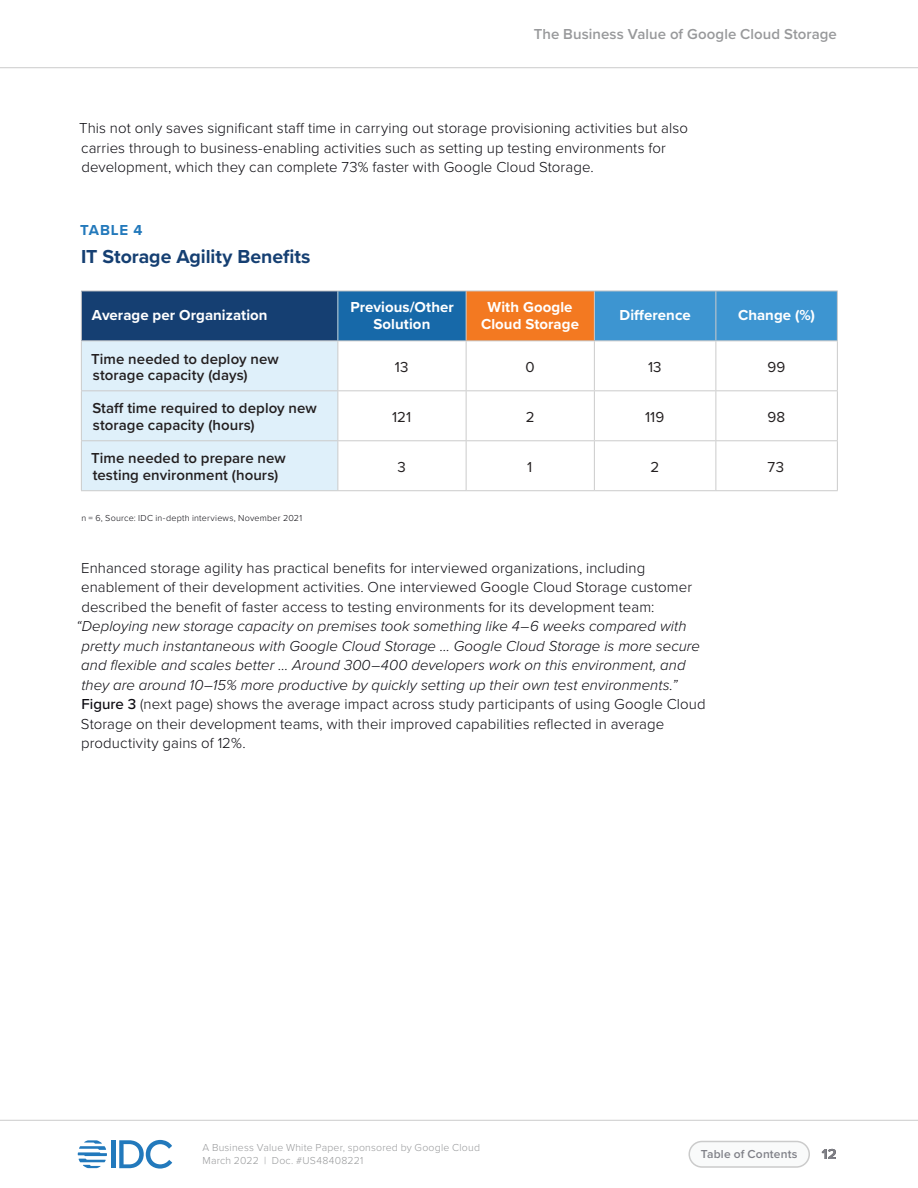
<style>
.page{position:relative;width:918px;height:1188px;background:#fff}
.page>*{position:absolute;margin:0;border:0;box-sizing:border-box;transform-origin:0 0}
.Table_2_-_Figure_Tab{font:700 19.5px "Proxima Nova";letter-spacing:-.005em;color:#153f72}
.Text{font:300 15px/19.5px "Proxima Nova";letter-spacing:.005em;color:#0b0a10}
.Text-2{font:italic 300 15px "Proxima Nova";letter-spacing:.005em;color:#0b0a10}
.Table_4_-_Subtitles{font:600 15px/16.5px "Proxima Nova";letter-spacing:.005em;color:#231f20}
.Table_3_-_Subtitles{font:700 15px/16.5px "Proxima Nova";letter-spacing:.005em;color:#fff;text-align:center}
.t1{font:600 15px "Proxima Nova";letter-spacing:.005em;color:#98999b}
.Table_5_-_Text_cente{font:15px "Proxima Nova";letter-spacing:.01em;color:#231f20}
.Table_1_-_Figure_Tab{font:700 15px "Proxima Nova";letter-spacing:.05em;color:#2379bb}
.t2{font:700 15px "Proxima Nova";color:#231f20}
.t3{font:600 12px "Proxima Nova";letter-spacing:.015em;color:#808188}
.t4{font:300 10.5px/13.5px "Proxima Nova";letter-spacing:.02em;color:#98999b}
.Note_Source{font:300 9px "Proxima Nova";letter-spacing:.025em;color:#0b0a10}
.s1{font-weight:500}
</style>
<div class="page">
<div style="left:689px;top:1142px;width:120px;height:25px;background:#f9fafa;border-radius:13px"></div>
<div style="left:688px;top:1141px;width:122px;height:27px;border:2px solid #cbcbcb;border-radius:13px"></div>
<hr style="left:0;top:1120px;width:918px;height:1px;background:#cbcbcb">
<div style="left:111px;top:1140px;width:5px;height:28px;background:#2279bc"></div>
<svg style="left:119px;top:1140px;width:53px;height:29px"></svg>
<svg style="left:78px;top:1140px;width:29px;height:28px"></svg>
<hr style="left:0;top:67px;width:918px;height:1px;background:#cbcbcb">
<div style="left:81px;top:291px;width:257px;height:50px;background:#153f72"></div>
<div style="left:338px;top:291px;width:128px;height:50px;background:#1769a9"></div>
<div style="left:466px;top:291px;width:128px;height:50px;background:#f37921"></div>
<div style="left:595px;top:292px;width:242px;height:48px;background:#3d95d1"></div>
<div style="left:82px;top:341px;width:256px;height:149px;background:#dff0fa"></div>
<hr style="left:594px;top:291px;width:1px;height:49px;background:#cbcbcb">
<hr style="left:716px;top:291px;width:1px;height:49px;background:#cbcbcb">
<hr style="left:466px;top:341px;width:1px;height:49px;background:#cbcbcb">
<hr style="left:594px;top:341px;width:1px;height:49px;background:#cbcbcb">
<hr style="left:716px;top:341px;width:1px;height:49px;background:#cbcbcb">
<hr style="left:81px;top:390px;width:257px;height:1px;background:#cbcbcb">
<hr style="left:338px;top:390px;width:128px;height:1px;background:#cbcbcb">
<hr style="left:466px;top:390px;width:128px;height:1px;background:#cbcbcb">
<hr style="left:466px;top:391px;width:1px;height:49px;background:#cbcbcb">
<hr style="left:594px;top:390px;width:122px;height:1px;background:#cbcbcb">
<hr style="left:594px;top:391px;width:1px;height:49px;background:#cbcbcb">
<hr style="left:716px;top:390px;width:122px;height:1px;background:#cbcbcb">
<hr style="left:716px;top:391px;width:1px;height:49px;background:#cbcbcb">
<hr style="left:81px;top:440px;width:257px;height:1px;background:#cbcbcb">
<hr style="left:338px;top:440px;width:128px;height:1px;background:#cbcbcb">
<hr style="left:466px;top:440px;width:128px;height:1px;background:#cbcbcb">
<hr style="left:466px;top:441px;width:1px;height:49px;background:#cbcbcb">
<hr style="left:594px;top:440px;width:122px;height:1px;background:#cbcbcb">
<hr style="left:594px;top:441px;width:1px;height:49px;background:#cbcbcb">
<hr style="left:716px;top:440px;width:122px;height:1px;background:#cbcbcb">
<hr style="left:716px;top:441px;width:1px;height:49px;background:#cbcbcb">
<hr style="left:81px;top:291px;width:257px;height:1px;background:#cbcbcb">
<hr style="left:81px;top:291px;width:1px;height:49px;background:#cbcbcb">
<hr style="left:338px;top:291px;width:128px;height:1px;background:#cbcbcb">
<hr style="left:338px;top:291px;width:1px;height:49px;background:#cbcbcb">
<hr style="left:338px;top:340px;width:128px;height:1px;background:#cbcbcb">
<hr style="left:466px;top:291px;width:128px;height:1px;background:#cbcbcb">
<hr style="left:466px;top:291px;width:1px;height:49px;background:#cbcbcb">
<hr style="left:594px;top:291px;width:122px;height:1px;background:#cbcbcb">
<hr style="left:716px;top:291px;width:122px;height:1px;background:#cbcbcb">
<hr style="left:837px;top:291px;width:1px;height:49px;background:#cbcbcb">
<hr style="left:466px;top:340px;width:128px;height:1px;background:#cbcbcb">
<hr style="left:594px;top:340px;width:122px;height:1px;background:#cbcbcb">
<hr style="left:716px;top:340px;width:122px;height:1px;background:#cbcbcb">
<hr style="left:81px;top:340px;width:257px;height:1px;background:#cbcbcb">
<hr style="left:81px;top:341px;width:1px;height:49px;background:#cbcbcb">
<hr style="left:338px;top:341px;width:1px;height:49px;background:#cbcbcb">
<hr style="left:837px;top:341px;width:1px;height:49px;background:#cbcbcb">
<hr style="left:81px;top:391px;width:1px;height:49px;background:#cbcbcb">
<hr style="left:338px;top:391px;width:1px;height:49px;background:#cbcbcb">
<hr style="left:837px;top:391px;width:1px;height:49px;background:#cbcbcb">
<hr style="left:81px;top:441px;width:1px;height:49px;background:#cbcbcb">
<hr style="left:338px;top:441px;width:1px;height:49px;background:#cbcbcb">
<hr style="left:837px;top:441px;width:1px;height:49px;background:#cbcbcb">
<hr style="left:81px;top:490px;width:257px;height:1px;background:#cbcbcb">
<hr style="left:338px;top:490px;width:128px;height:1px;background:#cbcbcb">
<hr style="left:466px;top:490px;width:128px;height:1px;background:#cbcbcb">
<hr style="left:594px;top:490px;width:122px;height:1px;background:#cbcbcb">
<hr style="left:716px;top:490px;width:122px;height:1px;background:#cbcbcb">
<p class="t1" style="left:534px;top:23px;width:305px">The Business Value of Google Cloud Storage</p>
<p class="Text" style="left:79px;top:118px;width:610px">This not only saves significant staff time in carrying out storage provisioning activities but also carries through to business-enabling activities such as setting up testing environments for development, which they can complete 73% faster with Google Cloud Storage.</p>
<p class="Table_1_-_Figure_Tab" style="left:80px;top:219px;width:64px">TABLE 4</p>
<p class="Table_2_-_Figure_Tab" style="left:81px;top:242px;width:231px">IT Storage Agility Benefits</p>
<p class="Table_3_-_Subtitles" style="left:92px;top:307px;width:177px">Average per Organization</p>
<p class="Table_3_-_Subtitles" style="left:350px;top:298px;width:105px">Previous/Other<br>Solution</p>
<p class="Table_3_-_Subtitles" style="left:481px;top:298px;width:99px">With Google<br>Cloud Storage</p>
<p class="Table_3_-_Subtitles" style="left:619px;top:307px;width:73px">Difference</p>
<p class="Table_3_-_Subtitles" style="left:738px;top:307px;width:79px">Change (%)</p>
<p class="Table_4_-_Subtitles" style="left:91px;top:350px;width:189px">Time needed to deploy new storage capacity (days)</p>
<p class="Table_5_-_Text_cente" style="left:395px;top:356px;width:15px">13</p>
<p class="Table_5_-_Text_cente" style="left:526px;top:356px;width:11px">0</p>
<p class="Table_5_-_Text_cente" style="left:648px;top:356px;width:15px">13</p>
<p class="Table_5_-_Text_cente" style="left:768px;top:356px;width:19px">99</p>
<p class="Table_4_-_Subtitles" style="left:92px;top:400px;width:226px">Staff time required to deploy new storage capacity (hours)</p>
<p class="Table_5_-_Text_cente" style="left:392px;top:406px;width:21px">121</p>
<p class="Table_5_-_Text_cente" style="left:526px;top:406px;width:10px">2</p>
<p class="Table_5_-_Text_cente" style="left:645px;top:406px;width:21px">119</p>
<p class="Table_5_-_Text_cente" style="left:768px;top:406px;width:19px">98</p>
<p class="Table_4_-_Subtitles" style="left:91px;top:450px;width:196px">Time needed to prepare new testing environment (hours)</p>
<p class="Table_5_-_Text_cente" style="left:398px;top:455px;width:10px">3</p>
<p class="Table_5_-_Text_cente" style="left:527px;top:455px;width:7px">1</p>
<p class="Table_5_-_Text_cente" style="left:651px;top:455px;width:10px">2</p>
<p class="Table_5_-_Text_cente" style="left:768px;top:455px;width:18px">73</p>
<p class="Note_Source" style="left:81px;top:511px;width:222px">n = 6, Source: IDC in-depth interviews, November 2021</p>
<p class="Text" style="left:81px;top:557px;width:566px">Enhanced storage agility has practical benefits for interviewed organizations, including</p>
<p class="Text" style="left:81px;top:577px;width:612px">enablement of their development activities. One interviewed Google Cloud Storage customer</p>
<p class="Text" style="left:81px;top:596px;width:575px">described the benefit of faster access to testing environments for its development team:</p>
<p class="Text-2" style="left:76px;top:615px;width:612px">“Deploying new storage capacity on premises took something like 4–6 weeks compared with</p>
<p class="Text-2" style="left:81px;top:635px;width:620px">pretty much instantaneous with Google Cloud Storage … Google Cloud Storage is more secure</p>
<p class="Text-2" style="left:81px;top:654px;width:606px">and flexible and scales better … Around 300–400 developers work on this environment, and</p>
<p class="Text-2" style="left:81px;top:674px;width:598px">they are around 10–15% more productive by quickly setting up their own test environments.”</p>
<p class="Text" style="left:81px;top:694px;width:626px"><span class="s1">Figure 3</span> (next page) shows the average impact across study participants of using Google Cloud</p>
<p class="Text" style="left:81px;top:713px;width:585px">Storage on their development teams, with their improved capabilities reflected in average</p>
<p class="Text" style="left:81px;top:733px;width:166px">productivity gains of 12%.</p>
<p class="t4" style="left:202px;top:1140px;width:279px">A Business Value White Paper, sponsored by Google Cloud<br>March 2022 | Doc. #US48408221</p>
<p class="t3" style="left:701px;top:1145px;width:98px">Table of Contents</p>
<p class="t2" style="left:822px;top:1142px;width:17px">12</p>
</div>
